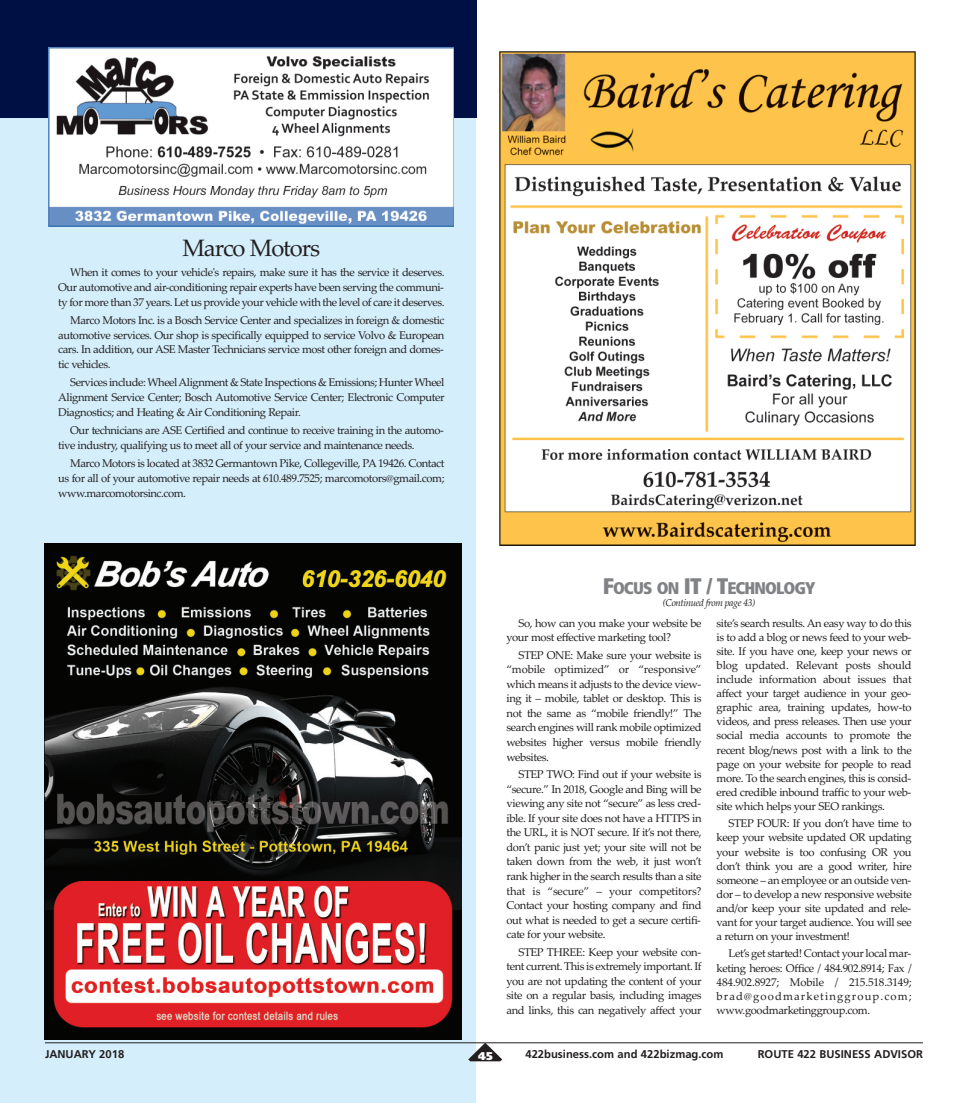
<style>
.page{position:relative;width:968px;height:1103px;background:#fff}
.page>*{position:absolute;margin:0;border:0;box-sizing:border-box;transform-origin:0 0}
.t1{font:23.75px "Palatino Linotype";letter-spacing:-.045em;color:#231f20}
.t2{font:900 condensed 16.88px "Frutiger";letter-spacing:-.055em;color:#808285}
.t3{font:11.25px/14.1px "Palatino Linotype";letter-spacing:-.04em;color:#231f20;text-align:justify}
.t4{font:700 11.25px "Frutiger";color:#231f20}
.t5{font:900 11.25px "Frutiger";color:#fff}
.t6{font:italic 10px "Palatino Linotype";letter-spacing:-.04em;color:#231f20}
.s1{font-size:22.5px}
</style>
<div class="page">
<img style="left:499px;top:51px;width:416px;height:494px">
<div style="left:0;top:0;width:476px;height:1102px;background:#d4effb"></div>
<div style="left:0;top:0;width:476px;height:118px;background:#001044"></div>
<svg style="left:468px;top:1043px;width:34px;height:18px"></svg>
<hr style="left:45px;top:1042px;width:877px;height:1px;background:#231f20">
<img style="left:45px;top:544px;width:416px;height:495px">
<img style="left:49px;top:48px;width:405px;height:178px">
<h1 class="t1" style="left:182px;top:234px;width:139px">Marco Motors</h1>
<p class="t3" style="left:58px;top:264px;width:388px;line-height:14.9px;text-indent:12px">When it comes to your vehicle's repairs, make sure it has the service it deserves.<br>Our automotive and air-conditioning repair experts have been serving the communi&shy;ty for more than 37 years. Let us provide your vehicle with the level of care it deserves.</p>
<p class="t3" style="left:58px;top:312px;width:388px;line-height:14.9px;text-indent:12px">Marco Motors Inc. is a Bosch Service Center and specializes in foreign &amp; domestic automotive services. Our shop is specifically equipped to service Volvo &amp; European cars. In addition, our ASE Master Technicians service most other foreign and domes&shy;tic vehicles.</p>
<p class="t3" style="left:58px;top:375px;width:388px;line-height:14.9px;text-indent:12px">Services include: WheelAlignment &amp; State Inspections &amp; Emissions; Hunter Wheel Alignment Service Center; Bosch Automotive Service Center; Electronic Computer Diagnostics; and Heating &amp; Air Conditioning Repair.</p>
<p class="t3" style="left:58px;top:423px;width:387px;line-height:14.9px;text-indent:12px">Our technicians are ASE Certified and continue to receive training in the automo&shy;tive industry, qualifying us to meet all of your service and maintenance needs.</p>
<p class="t3" style="left:58px;top:456px;width:388px;line-height:14.9px;text-indent:12px">Marco Motors is located at 3832 Germantown Pike, Collegeville, PA19426. Contact us for all of your automotive repair needs at 610.489.7525; marcomotors@gmail.com; www.marcomotorsinc.com.</p>
<h2 class="t2" style="left:602px;top:581px;width:214px"><span class="s1">F</span>OCUS ON <span class="s1">IT / T</span>ECHNOLOGY</h2>
<p class="t6" style="left:662px;top:596px;width:94px">(Continued from page 43)</p>
<p class="t3" style="left:506px;top:615px;width:197px;line-height:14.5px;text-indent:12px">So, how can you make your website be your most effective marketing tool?</p>
<p class="t3" style="left:506px;top:647px;width:197px;line-height:14.5px;text-indent:12px">STEP ONE: Make sure your website is “mobile optimized” or “responsive” which means it adjusts to the device view&shy;ing it – mobile, tablet or desktop. This is not the same as “mobile friendly!” The search engines will rank mobile optimized websites higher versus mobile friendly websites.</p>
<p class="t3" style="left:506px;top:767px;width:197px;line-height:14.5px;text-indent:12px">STEP TWO: Find out if your website is “secure.” In 2018, Google and Bing will be viewing any site not “secure” as less cred&shy;ible. If your site does not have a HTTPS in the URL, it is NOT secure. If it’s not there, don’t panic just yet; your site will not be taken down from the web, it just won’t rank higher in the search results than a site that is “secure” – your competitors?<br>Contact your hosting company and find out what is needed to get a secure certifi&shy;cate for your website.</p>
<p class="t3" style="left:506px;top:944px;width:197px;line-height:14.5px;text-indent:12px">STEP THREE: Keep your website con&shy;tent current. This is extremely important. If you are not updating the content of your site on a regular basis, including images and links, this can negatively affect your</p>
<p class="t3" style="left:716px;top:615px;width:197px">site’s search results. An easy way to do this is to add a blog or news feed to your web&shy;site. If you have one, keep your news or blog updated. Relevant posts should include information about issues that affect your target audience in your geo&shy;graphic area, training updates, how-to videos, and press releases. Then use your social media accounts to promote the recent blog/news post with a link to the page on your website for people to read more. To the search engines, this is consid&shy;ered credible inbound traffic to your web&shy;site which helps your SEO rankings.</p>
<p class="t3" style="left:716px;top:816px;width:197px;text-indent:12px">STEP FOUR: If you don’t have time to keep your website updated OR updating your website is too confusing OR you don’t think you are a good writer, hire someone – an employee or an outside ven&shy;dor – to develop a new responsive website and/or keep your site updated and rele&shy;vant for your target audience. You will see a return on your investment!</p>
<p class="t3" style="left:716px;top:946px;width:196px;text-indent:12px">Let’s get started! Contact your local mar&shy;keting heroes: Office / 484.902.8914; Fax / 484.902.8927; Mobile / 215.518.3149; brad@goodmarketinggroup.com; www.goodmarketinggroup.com.</p>
<p class="t4" style="left:45px;top:1049px;width:81px">JANUARY 2018</p>
<p class="t5" style="left:478px;top:1051px;width:16px">45</p>
<p class="t4" style="left:525px;top:1049px;width:199px">422business.com and 422bizmag.com</p>
<p class="t4" style="left:757px;top:1049px;width:167px">ROUTE 422 BUSINESS ADVISOR</p>
</div>
